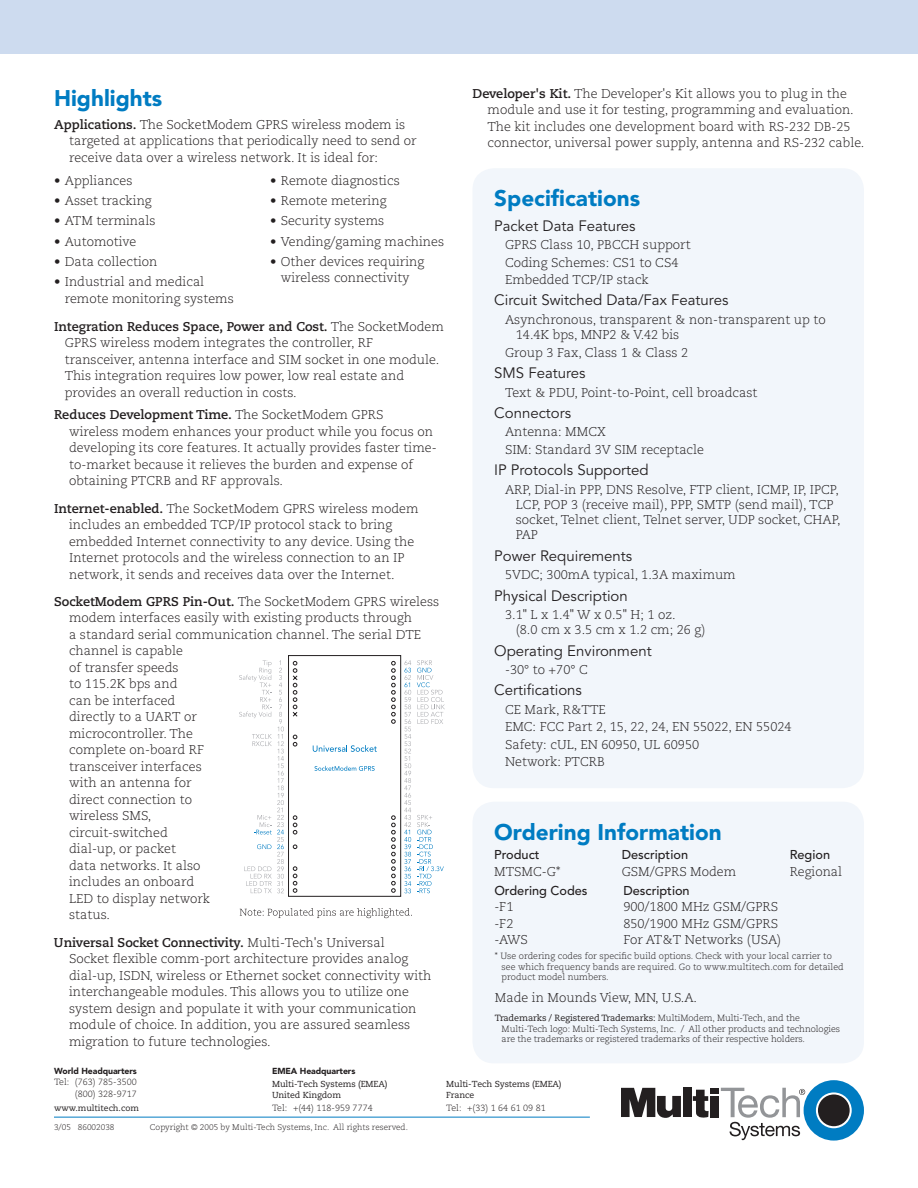
<style>
.page{position:relative;width:918px;height:1188px;background:#fff}
.page>*{position:absolute;margin:0;border:0;box-sizing:border-box;transform-origin:0 0}
.t1{font:900 22.5px "Avenir";color:#007cc2}
.t2{font:15px "Avenir";color:#231f20}
.t3{font:300 12.75px/16.5px "Caecilia";color:#231f20}
.t4{font:500 12.75px "Avenir";color:#231f20}
.t5{font:300 9px/10.5px "Caecilia";color:#231f20}
.t6{font:8.7px/10.5px "Caecilia";letter-spacing:-.01em;color:#231f20}
.t7{font:900 8.7px "Avenir";letter-spacing:-.01em;color:#231f20}
.t8{font:8.55px "Caecilia";color:#231f20}
.t9{font:300 8.25px "Caecilia";color:#231f20}
.s1{font-weight:700}
.s2{font-weight:400}
</style>
<div class="page">
<div style="left:0;top:0;width:918px;height:54px;background:#cddbef"></div>
<hr style="left:54px;top:1117px;width:536px;height:1px;background:#007cc2">
<div style="left:804px;top:1080px;width:60px;height:61px;background:#007cc2;border-radius:50%"></div>
<svg style="left:816px;top:1092px;width:36px;height:36px"></svg>
<div style="left:818px;top:1095px;width:32px;height:31px;background:#231f20;border-radius:50%"></div>
<div style="left:683px;top:1088px;width:9px;height:29px;background:#231f20"></div>
<div style="left:710px;top:1096px;width:9px;height:21px;background:#231f20"></div>
<div style="left:710px;top:1088px;width:9px;height:5px;background:#231f20"></div>
<svg style="left:621px;top:1088px;width:60px;height:30px"></svg>
<svg style="left:693px;top:1090px;width:16px;height:28px"></svg>
<svg style="left:721px;top:1088px;width:84px;height:52px"></svg>
<div style="left:473px;top:802px;width:391px;height:261px;background:#f2f6fb"></div>
<div style="left:473px;top:168px;width:391px;height:620px;background:#f2f6fb"></div>
<svg style="left:240px;top:908px;width:172px;height:10px"></svg>
<svg style="left:417px;top:815px;width:27px;height:78px"></svg>
<svg style="left:417px;top:660px;width:28px;height:64px"></svg>
<svg style="left:239px;top:655px;width:172px;height:242px"></svg>
<h1 class="t1" style="left:54px;top:84px;width:110px">Highlights</h1>
<p class="t3" style="left:69px;top:116px;width:349px;text-indent:-15px"><span class="s1">Applications.</span> The SocketModem GPRS wireless modem is targeted at applications that periodically need to send or receive data over a wireless network. It is ideal for:</p>
<p class="t3" style="left:270px;top:173px;width:131px">• Remote diagnostics</p>
<p class="t3" style="left:270px;top:193px;width:118px">• Remote metering</p>
<p class="t3" style="left:270px;top:213px;width:116px">• Security systems</p>
<p class="t3" style="left:270px;top:233px;width:176px">• Vending/gaming machines</p>
<p class="t3" style="left:270px;top:254px;width:156px;text-align:center">• Other devices requiring wireless connectivity</p>
<p class="t3" style="left:65px;top:319px;width:381px;text-indent:-11px"><span class="s1">Integration Reduces Space, Power and Cost.</span> The SocketModem GPRS wireless modem integrates the controller, RF transceiver, antenna interface and SIM socket in one module.<br>This integration requires low power, low real estate and provides an overall reduction in costs.</p>
<p class="t3" style="left:69px;top:407px;width:369px;text-indent:-15px"><span class="s1">Reduces Development Time.</span> The SocketModem GPRS<br>wireless modem enhances your product while you focus on developing its core features. It actually provides faster time&shy;to-market because it relieves the burden and expense of obtaining PTCRB and RF approvals.</p>
<p class="t3" style="left:69px;top:500px;width:351px;text-indent:-15px"><span class="s1">Internet-enabled.</span> The SocketModem GPRS wireless modem includes an embedded TCP/IP protocol stack to bring embedded Internet connectivity to any device. Using the Internet protocols and the wireless connection to an IP network, it sends and receives data over the Internet.</p>
<p class="t3" style="left:69px;top:594px;width:372px;text-indent:-15px"><span class="s1">SocketModem GPRS Pin-Out.</span> The SocketModem GPRS wireless modem interfaces easily with existing products through<br>a standard serial communication channel. The serial DTE channel is capable<br>of transfer speeds<br>to 115.2K bps and<br>can be interfaced<br>directly to a UART or<br>microcontroller. The<br>complete on-board RF<br>transceiver interfaces<br>with an antenna for<br>direct connection to<br>wireless SMS,<br>circuit-switched<br>dial-up, or packet<br>data networks. It also<br>includes an onboard<br>LED to display network<br>status.</p>
<p class="t3" style="left:69px;top:934px;width:364px;text-indent:-15px"><span class="s1">Universal Socket Connectivity.</span> Multi-Tech's Universal<br>Socket flexible comm-port architecture provides analog dial-up, ISDN, wireless or Ethernet socket connectivity with interchangeable modules. This allows you to utilize one system design and populate it with your communication module of choice. In addition, you are assured seamless migration to future technologies.</p>
<p class="t3" style="left:54px;top:173px;width:80px">• Appliances</p>
<p class="t3" style="left:54px;top:193px;width:99px">• Asset tracking</p>
<p class="t3" style="left:54px;top:213px;width:103px">• ATM terminals</p>
<p class="t3" style="left:54px;top:233px;width:84px">• Automotive</p>
<p class="t3" style="left:54px;top:254px;width:105px">• Data collection</p>
<p class="t3" style="left:65px;top:274px;width:171px;text-indent:-11px">• Industrial and medical remote monitoring systems</p>
<p class="t3" style="left:488px;top:85px;width:378px;text-indent:-15px"><span class="s1">Developer's Kit.</span> The Developer's Kit allows you to plug in the module and use it for testing, programming and evaluation.<br>The kit includes one development board with RS-232 DB-25 connector, universal power supply, antenna and RS-232 cable.</p>
<h1 class="t1" style="left:494px;top:185px;width:147px">Specifications</h1>
<p class="t2" style="left:494px;top:217px;width:143px">Packet Data Features</p>
<p class="t3" style="left:505px;top:237px;width:187px;line-height:17.4px">GPRS Class 10, PBCCH support<br>Coding Schemes: CS1 to CS4<br>Embedded TCP/IP stack</p>
<p class="t2" style="left:494px;top:292px;width:236px">Circuit Switched Data/Fax Features</p>
<p class="t3" style="left:516px;top:312px;width:312px;line-height:15.3px;text-indent:-11px">Asynchronous, transparent &amp; non-transparent up to<br>14.4K bps, MNP2 &amp; V.42 bis</p>
<p class="t3" style="left:505px;top:344px;width:185px">Group 3 Fax, Class 1 &amp; Class 2</p>
<p class="t2" style="left:494px;top:364px;width:93px">SMS Features</p>
<p class="t3" style="left:505px;top:384px;width:254px">Text &amp; PDU, Point-to-Point, cell broadcast</p>
<p class="t2" style="left:494px;top:404px;width:78px">Connectors</p>
<p class="t3" style="left:505px;top:424px;width:201px;line-height:17.4px">Antenna: MMCX<br>SIM: Standard 3V SIM receptacle</p>
<p class="t2" style="left:494px;top:461px;width:156px">IP Protocols Supported</p>
<p class="t3" style="left:516px;top:482px;width:326px;line-height:15.3px;text-indent:-11px">ARP, Dial-in PPP, DNS Resolve, FTP client, ICMP, IP, IPCP, LCP, POP 3 (receive mail), PPP, SMTP (send mail), TCP socket, Telnet client, Telnet server, UDP socket, CHAP, PAP</p>
<p class="t2" style="left:494px;top:547px;width:140px">Power Requirements</p>
<p class="t3" style="left:505px;top:567px;width:232px">5VDC; 300mA typical, 1.3A maximum</p>
<p class="t2" style="left:494px;top:587px;width:135px">Physical Description</p>
<p class="t3" style="left:516px;top:607px;width:191px;line-height:15.3px;text-indent:-11px">3.1" L x 1.4" W x 0.5" H; 1 oz.<br>(8.0 cm x 3.5 cm x 1.2 cm; 26 g)</p>
<p class="t2" style="left:494px;top:642px;width:159px">Operating Environment</p>
<p class="t3" style="left:505px;top:662px;width:84px">-30° to +70° C</p>
<p class="t2" style="left:494px;top:682px;width:89px">Certifications</p>
<p class="t3" style="left:505px;top:701px;width:288px;line-height:17.4px">CE Mark, R&amp;TTE<br>EMC: FCC Part 2, 15, 22, 24, EN 55022, EN 55024<br>Safety: cUL, EN 60950, UL 60950<br>Network: PTCRB</p>
<h1 class="t1" style="left:494px;top:818px;width:229px">Ordering Information</h1>
<p class="t4" style="left:494px;top:848px;width:47px">Product</p>
<p class="t4" style="left:622px;top:848px;width:68px">Description</p>
<p class="t4" style="left:790px;top:848px;width:42px">Region</p>
<p class="t3" style="left:494px;top:863px;width:68px">MTSMC-G*</p>
<p class="t3" style="left:622px;top:863px;width:116px">GSM/GPRS Modem</p>
<p class="t3" style="left:790px;top:863px;width:54px">Regional</p>
<p class="t4" style="left:494px;top:883px;width:95px">Ordering Codes</p>
<p class="t4" style="left:623px;top:883px;width:68px">Description</p>
<p class="t3" style="left:494px;top:899px;width:21px">-F1</p>
<p class="t3" style="left:623px;top:899px;width:156px">900/1800 MHz GSM/GPRS</p>
<p class="t3" style="left:494px;top:915px;width:21px">-F2</p>
<p class="t3" style="left:623px;top:915px;width:156px">850/1900 MHz GSM/GPRS</p>
<p class="t3" style="left:494px;top:932px;width:35px">-AWS</p>
<p class="t3" style="left:623px;top:932px;width:159px">For AT&amp;T Networks (USA)</p>
<p class="t5" style="left:502px;top:951px;width:344px;text-indent:-7px">* Use ordering codes for specific build options. Check with your local carrier to see which frequency bands are required. Go to www.multitech.com for detailed product model numbers.</p>
<p class="t3" style="left:495px;top:990px;width:204px">Made in Mounds View, MN, U.S.A.</p>
<p class="t5" style="left:502px;top:1013px;width:340px;text-indent:-7px"><span class="s2">Trademarks / Registered Trademarks:</span> MultiModem, Multi-Tech, and the<br>Multi-Tech logo: Multi-Tech Systems, Inc. / All other products and technologies are the trademarks or registered trademarks of their respective holders.</p>
<p class="t7" style="left:54px;top:1066px;width:84px">World Headquarters</p>
<p class="t5" style="left:54px;top:1077px;width:84px;line-height:11.2px;text-align:right">Tel: (763) 785-3500 (800) 328-9717</p>
<p class="t8" style="left:54px;top:1103px;width:87px">www.multitech.com</p>
<p class="t7" style="left:272px;top:1066px;width:85px">EMEA Headquarters</p>
<p class="t6" style="left:272px;top:1079px;width:117px">Multi-Tech Systems (EMEA)<br>United Kingdom</p>
<p class="t5" style="left:272px;top:1103px;width:102px">Tel: +(44) 118-959 7774</p>
<p class="t9" style="left:54px;top:1122px;width:62px">3/05 86002038</p>
<p class="t9" style="left:150px;top:1122px;width:259px">Copyright © 2005 by Multi-Tech Systems, Inc. All rights reserved.</p>
<p class="t6" style="left:446px;top:1079px;width:117px">Multi-Tech Systems (EMEA)<br>France</p>
<p class="t5" style="left:446px;top:1103px;width:101px">Tel: +(33) 1 64 61 09 81</p>
</div>
